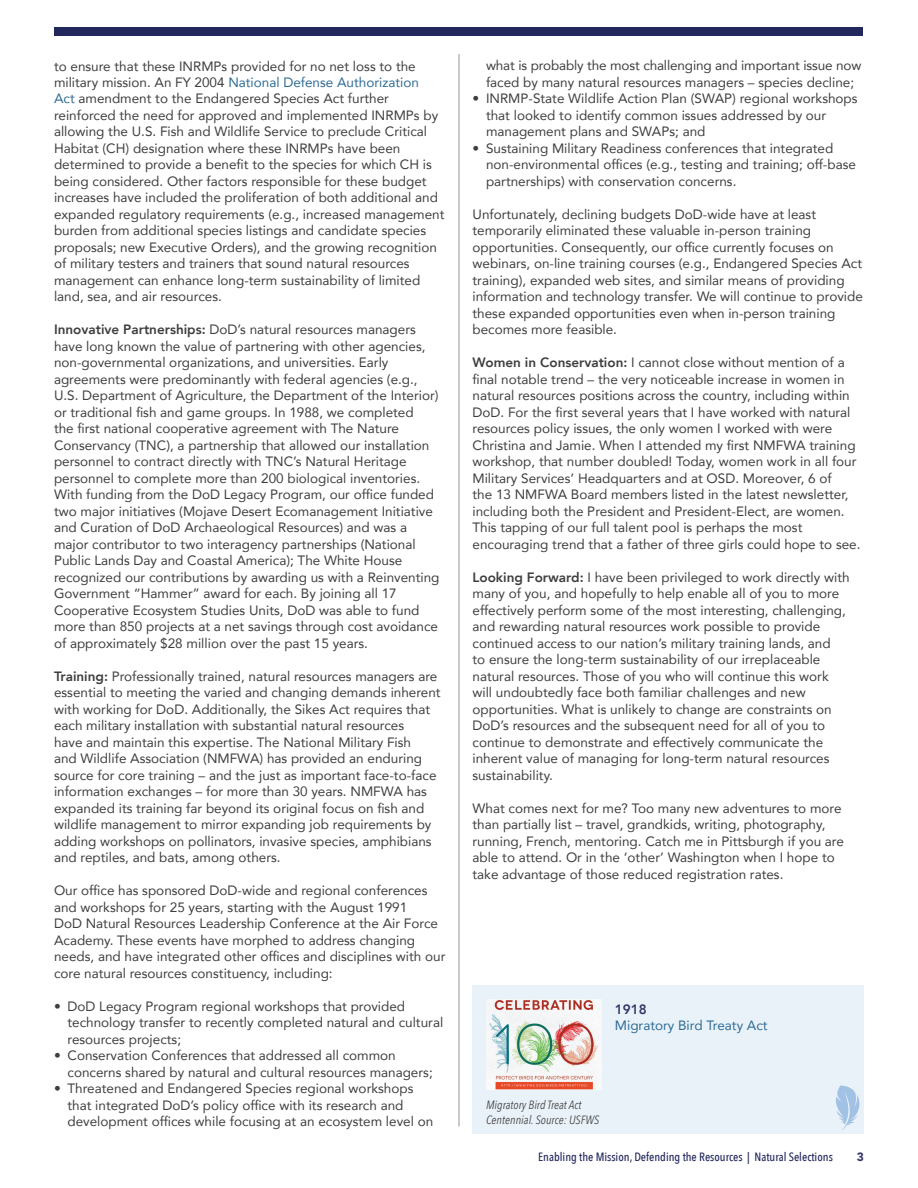
<style>
.page{position:relative;width:918px;height:1188px;background:#fff}
.page>*{position:absolute;margin:0;border:0;box-sizing:border-box;transform-origin:0 0}
.t1{font:13.5px/16.5px "Avenir";color:#3e3e3f}
.t2{font:13.5px "Avenir";color:#2e6b95}
.t3{font:800 13.5px "Avenir";color:#333566}
.t4{font:500 12px "Avenir Next Condensed";color:#22275c}
.t5{font:italic 12px/15px "Avenir Next Condensed";color:#4b4c4d}
.t6{font:900 12px "Avenir";color:#3b3c6b}
.s1{color:#2e6b95}
.s2{font-weight:800}
</style>
<div class="page">
<div style="left:54px;top:27px;width:808px;height:9px;background:#22275c"></div>
<div style="left:473px;top:986px;width:391px;height:148px;background:#eaf2f9"></div>
<img style="left:487px;top:999px;width:114px;height:90px">
<svg style="left:836px;top:1085px;width:24px;height:45px"></svg>
<hr style="left:459px;top:54px;width:1px;height:1072px;background:#939598">
<p class="t1" style="left:54px;top:57px;width:392px">to ensure that these INRMPs provided for no net loss to the military mission. An FY 2004 <span class="s1">National Defense Authorization<br>Act</span> amendment to the Endangered Species Act further reinforced the need for approved and implemented INRMPs by allowing the U.S. Fish and Wildlife Service to preclude Critical Habitat (CH) designation where these INRMPs have been determined to provide a benefit to the species for which CH is being considered. Other factors responsible for these budget increases have included the proliferation of both additional and expanded regulatory requirements (e.g., increased management burden from additional species listings and candidate species proposals; new Executive Orders), and the growing recognition of military testers and trainers that sound natural resources management can enhance long-term sustainability of limited land, sea, and air resources.</p>
<p class="t1" style="left:54px;top:321px;width:387px"><span class="s2">Innovative Partnerships:</span> DoD’s natural resources managers have long known the value of partnering with other agencies, non-governmental organizations, and universities. Early agreements were predominantly with federal agencies (e.g., U.S. Department of Agriculture, the Department of the Interior) or traditional fish and game groups. In 1988, we completed<br>the first national cooperative agreement with The Nature Conservancy (TNC), a partnership that allowed our installation personnel to contract directly with TNC’s Natural Heritage personnel to complete more than 200 biological inventories.<br>With funding from the DoD Legacy Program, our office funded two major initiatives (Mojave Desert Ecomanagement Initiative and Curation of DoD Archaeological Resources) and was a major contributor to two interagency partnerships (National Public Lands Day and Coastal America); The White House recognized our contributions by awarding us with a Reinventing Government “Hammer” award for each. By joining all 17<br>Cooperative Ecosystem Studies Units, DoD was able to fund more than 850 projects at a net savings through cost avoidance of approximately $28 million over the past 15 years.</p>
<p class="t1" style="left:54px;top:668px;width:388px"><span class="s2">Training:</span> Professionally trained, natural resources managers are essential to meeting the varied and changing demands inherent with working for DoD. Additionally, the Sikes Act requires that each military installation with substantial natural resources<br>have and maintain this expertise. The National Military Fish<br>and Wildlife Association (NMFWA) has provided an enduring source for core training – and the just as important face-to-face information exchanges – for more than 30 years. NMFWA has expanded its training far beyond its original focus on fish and wildlife management to mirror expanding job requirements by adding workshops on pollinators, invasive species, amphibians and reptiles, and bats, among others.</p>
<p class="t1" style="left:54px;top:882px;width:393px">Our office has sponsored DoD-wide and regional conferences and workshops for 25 years, starting with the August 1991<br>DoD Natural Resources Leadership Conference at the Air Force Academy. These events have morphed to address changing needs, and have integrated other offices and disciplines with our core natural resources constituency, including:</p>
<p class="t1" style="left:68px;top:997px;width:377px;text-indent:-14px">• DoD Legacy Program regional workshops that provided technology transfer to recently completed natural and cultural resources projects;</p>
<p class="t1" style="left:68px;top:1047px;width:367px;text-indent:-14px">• Conservation Conferences that addressed all common concerns shared by natural and cultural resources managers;</p>
<p class="t1" style="left:68px;top:1080px;width:367px;text-indent:-14px">• Threatened and Endangered Species regional workshops that integrated DoD’s policy office with its research and development offices while focusing at an ecosystem level on</p>
<p class="t1" style="left:486px;top:57px;width:377px">what is probably the most challenging and important issue now faced by many natural resources managers – species decline;</p>
<p class="t1" style="left:486px;top:90px;width:373px;text-indent:-14px">• INRMP-State Wildlife Action Plan (SWAP) regional workshops that looked to identify common issues addressed by our management plans and SWAPs; and</p>
<p class="t1" style="left:486px;top:139px;width:371px;text-indent:-14px">• Sustaining Military Readiness conferences that integrated non-environmental offices (e.g., testing and training; off-base partnerships) with conservation concerns.</p>
<p class="t1" style="left:472px;top:205px;width:392px">Unfortunately, declining budgets DoD-wide have at least temporarily eliminated these valuable in-person training opportunities. Consequently, our office currently focuses on webinars, on-line training courses (e.g., Endangered Species Act training), expanded web sites, and similar means of providing information and technology transfer. We will continue to provide these expanded opportunities even when in-person training becomes more feasible.</p>
<p class="t1" style="left:472px;top:354px;width:390px"><span class="s2">Women in Conservation:</span> I cannot close without mention of a final notable trend – the very noticeable increase in women in natural resources positions across the country, including within DoD. For the first several years that I have worked with natural resources policy issues, the only women I worked with were Christina and Jamie. When I attended my first NMFWA training workshop, that number doubled! Today, women work in all four Military Services’ Headquarters and at OSD. Moreover, 6 of<br>the 13 NMFWA Board members listed in the latest newsletter, including both the President and President-Elect, are women.<br>This tapping of our full talent pool is perhaps the most encouraging trend that a father of three girls could hope to see.</p>
<p class="t1" style="left:472px;top:568px;width:379px"><span class="s2">Looking Forward:</span> I have been privileged to work directly with many of you, and hopefully to help enable all of you to more effectively perform some of the most interesting, challenging, and rewarding natural resources work possible to provide continued access to our nation’s military training lands, and<br>to ensure the long-term sustainability of our irreplaceable natural resources. Those of you who will continue this work will undoubtedly face both familiar challenges and new opportunities. What is unlikely to change are constraints on DoD’s resources and the subsequent need for all of you to continue to demonstrate and effectively communicate the inherent value of managing for long-term natural resources sustainability.</p>
<p class="t1" style="left:472px;top:799px;width:373px">What comes next for me? Too many new adventures to more than partially list – travel, grandkids, writing, photography, running, French, mentoring. Catch me in Pittsburgh if you are able to attend. Or in the ‘other’ Washington when I hope to take advantage of those reduced registration rates.</p>
<p class="t3" style="left:615px;top:999px;width:33px">1918</p>
<p class="t2" style="left:615px;top:1015px;width:154px">Migratory Bird Treaty Act</p>
<p class="t5" style="left:486px;top:1097px;width:115px">Migratory Bird Treat Act<br>Centennial. Source: USFWS</p>
<p class="t4" style="left:538px;top:1150px;width:296px">Enabling the Mission, Defending the Resources | Natural Selections</p>
<p class="t6" style="left:857px;top:1147px;width:9px">3</p>
</div>
